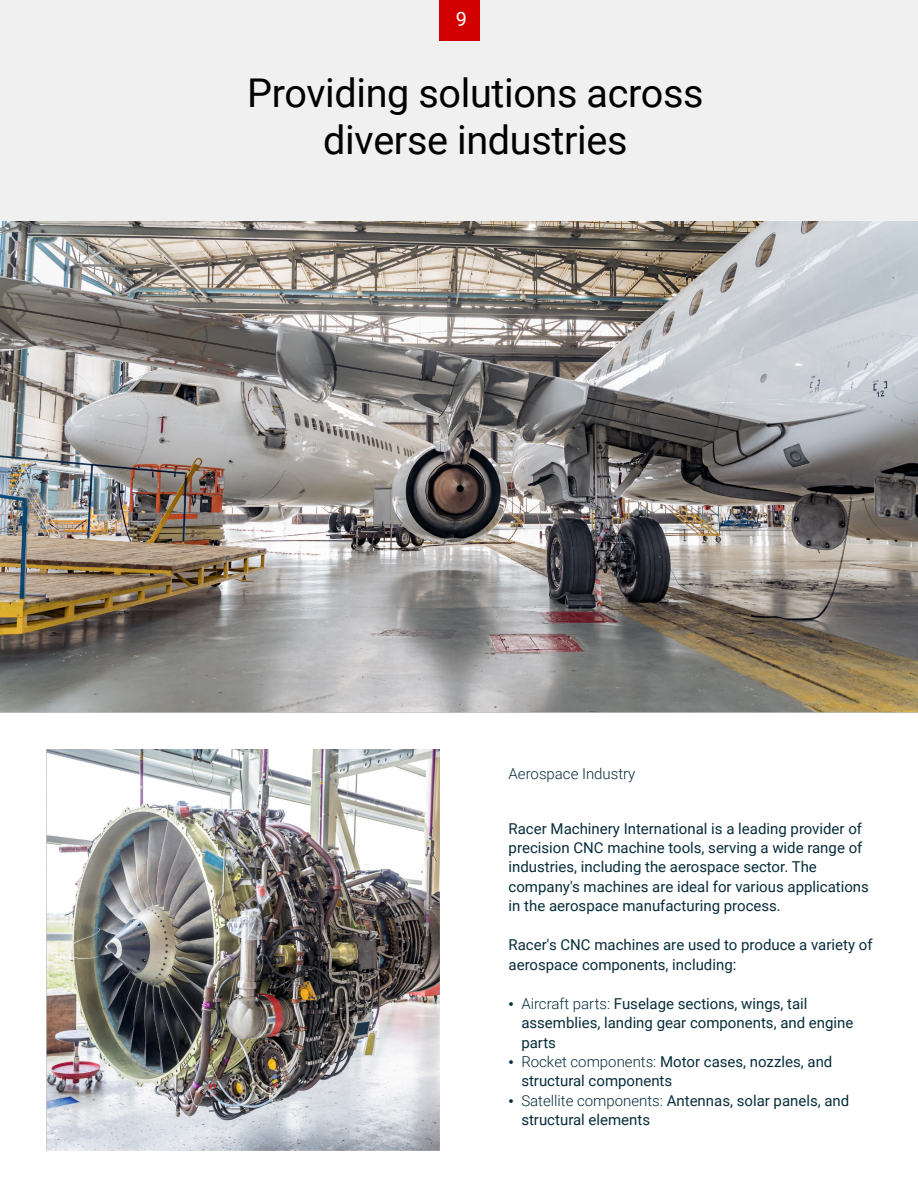
<style>
.page{position:relative;width:918px;height:1188px;background:#fff}
.page>*{position:absolute;margin:0;border:0;box-sizing:border-box;transform-origin:0 0}
.t1{font:39.6px/47.5px "Roboto";letter-spacing:-.01em;color:#000;text-align:center}
.t2{font:19.8px "Roboto";color:#fff}
.t3{font:15px/19.5px "Roboto";color:#072d3a}
.t4{font:300 15px "Roboto";color:#072d3a}
.s1{font-family:"Times New Roman"}
.s2{font-weight:300}
</style>
<div class="page">
<img style="left:0;top:220px;width:918px;height:492px">
<img style="left:46px;top:749px;width:393px;height:401px">
<div style="left:0;top:0;width:918px;height:220px;background:#f0f0f0"></div>
<div style="left:439px;top:0;width:40px;height:40px;background:#d30000"></div>
<h2 class="t2" style="left:456px;top:5px;width:13px">9</h2>
<h1 class="t1" style="left:247px;top:67px;width:458px">Providing solutions across diverse industries</h1>
<h2 class="t4" style="left:509px;top:764px;width:128px">Aerospace Industry</h2>
<p class="t3" style="left:509px;top:818px;width:362px">Racer Machinery International is a leading provider of precision CNC machine tools, serving a wide range of industries, including the aerospace sector. The company's machines are ideal for various applications in the aerospace manufacturing process.</p>
<p class="t3" style="left:509px;top:935px;width:366px">Racer's CNC machines are used to produce a variety of aerospace components, including:</p>
<p class="t3" style="left:521px;top:993px;width:334px;text-indent:-13px"><span class="s1">•</span> <span class="s2">Aircraft parts:</span> Fuselage sections, wings, tail assemblies, landing gear components, and engine parts</p>
<p class="t3" style="left:521px;top:1051px;width:313px;text-indent:-13px"><span class="s1">•</span> <span class="s2">Rocket components:</span> Motor cases, nozzles, and structural components</p>
<p class="t3" style="left:521px;top:1090px;width:330px;text-indent:-13px"><span class="s1">•</span> <span class="s2">Satellite components:</span> Antennas, solar panels, and structural elements</p>
</div>
